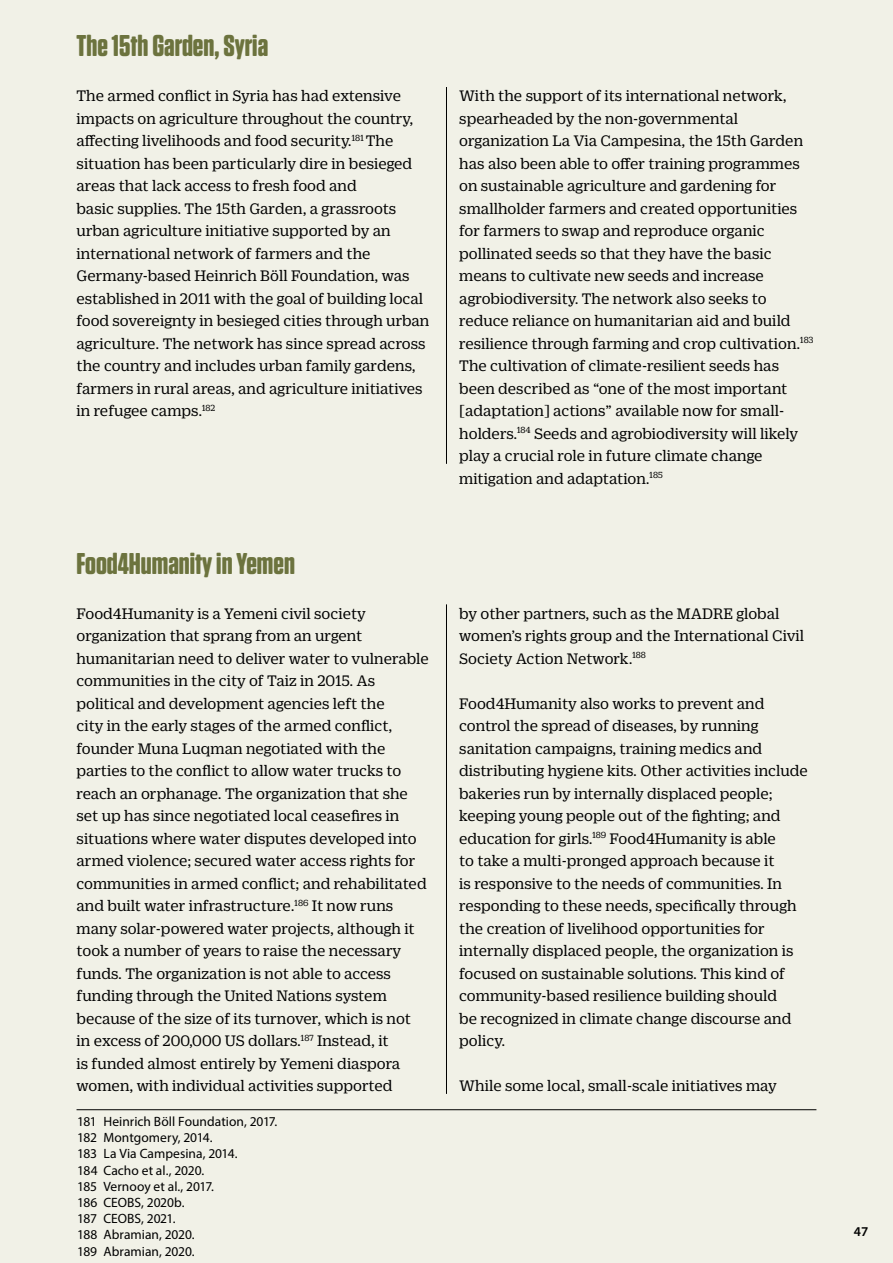
<style>
.page{position:relative;width:893px;height:1263px;background:#f1f1e7}
.page>*{position:absolute;margin:0;border:0;box-sizing:border-box;transform-origin:0 0}
.H3_Mellomtittel_Jung{font:700 30px "Tungsten Rounded";color:#6c733e}
.brødtekst_Duplicate{font:16.5px/22.5px "Duplicate Ionic";color:#000}
.Fotnote_ENG{font:13.5px "Myriad Pro";color:#000}
.t1{font:600 13.5px "Myriad Pro";color:#000}
</style>
<div class="page">
<hr style="left:77px;top:1109px;width:739px;height:1px;background:#000">
<hr style="left:446px;top:87px;width:1px;height:377px;background:#000">
<hr style="left:446px;top:605px;width:1px;height:489px;background:#000">
<h3 class="H3_Mellomtittel_Jung" style="left:77px;top:29px;width:193px">The 15th Garden, Syria</h3>
<p class="brødtekst_Duplicate" style="left:77px;top:83px;width:354px">The armed conflict in Syria has had extensive impacts on agriculture throughout the country, affecting livelihoods and food security.<sup>181</sup> The situation has been particularly dire in besieged areas that lack access to fresh food and<br>basic supplies. The 15th Garden, a grassroots urban agriculture initiative supported by an international network of farmers and the Germany-based Heinrich Böll Foundation, was established in 2011 with the goal of building local food sovereignty in besieged cities through urban agriculture. The network has since spread across the country and includes urban family gardens, farmers in rural areas, and agriculture initiatives in refugee camps.<sup>182</sup></p>
<p class="brødtekst_Duplicate" style="left:459px;top:83px;width:356px">With the support of its international network, spearheaded by the non-governmental organization La Via Campesina, the 15th Garden has also been able to offer training programmes on sustainable agriculture and gardening for smallholder farmers and created opportunities for farmers to swap and reproduce organic pollinated seeds so that they have the basic means to cultivate new seeds and increase agrobiodiversity. The network also seeks to reduce reliance on humanitarian aid and build resilience through farming and crop cultivation.<sup>183<br></sup>The cultivation of climate-resilient seeds has been described as “one of the most important [adaptation] actions” available now for small&shy;holders.<sup>184</sup> Seeds and agrobiodiversity will likely play a crucial role in future climate change mitigation and adaptation.<sup>185</sup></p>
<h3 class="H3_Mellomtittel_Jung" style="left:77px;top:547px;width:220px">Food4Humanity in Yemen</h3>
<p class="brødtekst_Duplicate" style="left:77px;top:601px;width:354px">Food4Humanity is a Yemeni civil society organization that sprang from an urgent humanitarian need to deliver water to vulnerable communities in the city of Taiz in 2015. As political and development agencies left the<br>city in the early stages of the armed conflict, founder Muna Luqman negotiated with the parties to the conflict to allow water trucks to reach an orphanage. The organization that she set up has since negotiated local ceasefires in situations where water disputes developed into armed violence; secured water access rights for communities in armed conflict; and rehabilitated and built water infrastructure.<sup>186</sup> It now runs many solar-powered water projects, although it took a number of years to raise the necessary funds. The organization is not able to access funding through the United Nations system because of the size of its turnover, which is not in excess of 200,000 US dollars.<sup>187</sup> Instead, it<br>is funded almost entirely by Yemeni diaspora women, with individual activities supported</p>
<p class="brødtekst_Duplicate" style="left:459px;top:601px;width:347px">by other partners, such as the MADRE global women’s rights group and the International Civil<br>Society Action Network.<sup>188</sup></p>
<p class="brødtekst_Duplicate" style="left:459px;top:691px;width:350px">Food4Humanity also works to prevent and control the spread of diseases, by running sanitation campaigns, training medics and distributing hygiene kits. Other activities include bakeries run by internally displaced people; keeping young people out of the fighting; and education for girls.<sup>189</sup> Food4Humanity is able<br>to take a multi-pronged approach because it<br>is responsive to the needs of communities. In responding to these needs, specifically through the creation of livelihood opportunities for internally displaced people, the organization is focused on sustainable solutions. This kind of community-based resilience building should<br>be recognized in climate change discourse and policy.</p>
<p class="brødtekst_Duplicate" style="left:459px;top:1073px;width:319px">While some local, small-scale initiatives may</p>
<p class="Fotnote_ENG" style="left:77px;top:1113px;width:202px">181 Heinrich Böll Foundation, 2017.</p>
<p class="Fotnote_ENG" style="left:77px;top:1129px;width:137px">182 Montgomery, 2014.</p>
<p class="Fotnote_ENG" style="left:77px;top:1145px;width:162px">183 La Via Campesina, 2014.</p>
<p class="Fotnote_ENG" style="left:77px;top:1162px;width:129px">184 Cacho et al., 2020.</p>
<p class="Fotnote_ENG" style="left:77px;top:1178px;width:138px">185 Vernooy et al., 2017.</p>
<p class="Fotnote_ENG" style="left:77px;top:1194px;width:109px">186 CEOBS, 2020b.</p>
<p class="Fotnote_ENG" style="left:77px;top:1210px;width:100px">187 CEOBS, 2021.</p>
<p class="Fotnote_ENG" style="left:77px;top:1226px;width:119px">188 Abramian, 2020.</p>
<p class="Fotnote_ENG" style="left:77px;top:1243px;width:119px">189 Abramian, 2020.</p>
<p class="t1" style="left:854px;top:1223px;width:16px">47</p>
</div>
